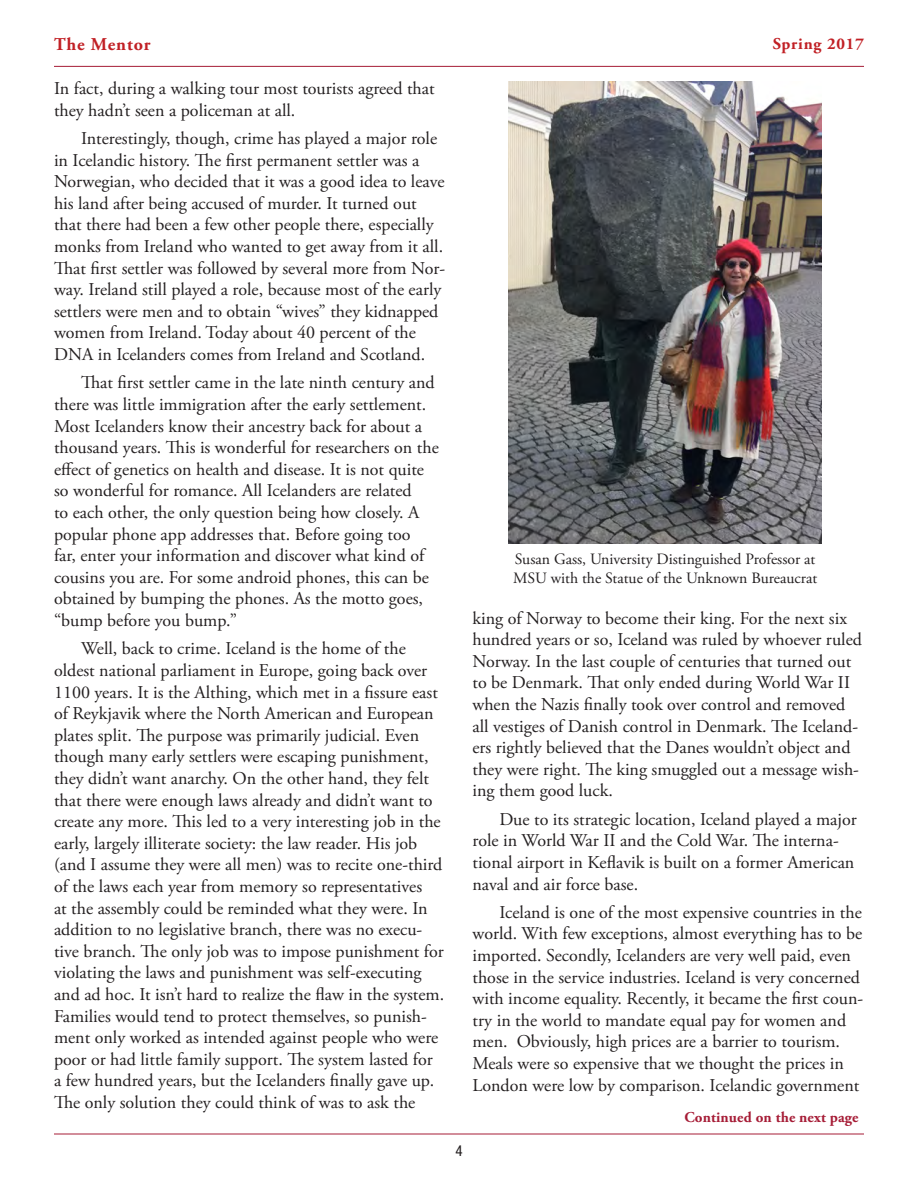
<style>
.page{position:relative;width:918px;height:1188px;background:#fff}
.page>*{position:absolute;margin:0;border:0;box-sizing:border-box;transform-origin:0 0}
.body_text{font:18px/21.6px "Adobe Garamond Pro";color:#231f20}
.t1{font:700 18px "Adobe Garamond Pro";letter-spacing:.05em;color:#c12025}
.t2{font:700 16.5px "Adobe Garamond Pro";letter-spacing:.05em;color:#c12025}
.captions{font:15.75px/18.9px "Adobe Garamond Pro";letter-spacing:-.005em;color:#231f20}
.subhead_mentor{font:700 15px "Adobe Garamond Pro";letter-spacing:.01em;color:#a61c36}
.t3{font:condensed 15px "Helvetica Neue LT Std";color:#231f20}
</style>
<div class="page">
<hr style="left:54px;top:1134px;width:810px;height:1px;background:#a61c36">
<hr style="left:54px;top:66px;width:810px;height:1px;background:#a61c36">
<img style="left:509px;top:81px;width:313px;height:462px">
<p class="t1" style="left:54px;top:34px;width:98px">The Mentor</p>
<p class="t2" style="left:773px;top:34px;width:93px">Spring 2017</p>
<p class="body_text" style="left:54px;top:78px;width:382px">In fact, during a walking tour most tourists agreed that they hadn’t seen a policeman at all.</p>
<p class="body_text" style="left:54px;top:128px;width:393px;text-indent:27px">Interestingly, though, crime has played a major role in Icelandic history. The first permanent settler was a Norwegian, who decided that it was a good idea to leave his land after being accused of murder. It turned out that there had been a few other people there, especially monks from Ireland who wanted to get away from it all.<br>That first settler was followed by several more from Nor&shy;way. Ireland still played a role, because most of the early settlers were men and to obtain “wives” they kidnapped women from Ireland. Today about 40 percent of the DNA in Icelanders comes from Ireland and Scotland.</p>
<p class="body_text" style="left:54px;top:372px;width:386px;text-indent:27px">That first settler came in the late ninth century and there was little immigration after the early settlement.<br>Most Icelanders know their ancestry back for about a thousand years. This is wonderful for researchers on the effect of genetics on health and disease. It is not quite so wonderful for romance. All Icelanders are related<br>to each other, the only question being how closely. A popular phone app addresses that. Before going too<br>far, enter your information and discover what kind of cousins you are. For some android phones, this can be obtained by bumping the phones. As the motto goes, “bump before you bump.”</p>
<p class="body_text" style="left:54px;top:638px;width:392px;text-indent:27px">Well, back to crime. Iceland is the home of the oldest national parliament in Europe, going back over 1100 years. It is the Althing, which met in a fissure east of Reykjavik where the North American and European plates split. The purpose was primarily judicial. Even though many early settlers were escaping punishment, they didn’t want anarchy. On the other hand, they felt that there were enough laws already and didn’t want to create any more. This led to a very interesting job in the early, largely illiterate society: the law reader. His job (and I assume they were all men) was to recite one-third of the laws each year from memory so representatives<br>at the assembly could be reminded what they were. In addition to no legislative branch, there was no execu&shy;tive branch. The only job was to impose punishment for violating the laws and punishment was self-executing and ad hoc. It isn’t hard to realize the flaw in the system.<br>Families would tend to protect themselves, so punish&shy;ment only worked as intended against people who were poor or had little family support. The system lasted for a few hundred years, but the Icelanders finally gave up.<br>The only solution they could think of was to ask the</p>
<p class="captions" style="left:513px;top:551px;width:306px">Susan Gass, University Distinguished Professor at<br>MSU with the Statue of the Unknown Bureaucrat</p>
<p class="t3" style="left:455px;top:1142px;width:9px">4</p>
<p class="body_text" style="left:472px;top:608px;width:391px">king of Norway to become their king. For the next six hundred years or so, Iceland was ruled by whoever ruled Norway. In the last couple of centuries that turned out to be Denmark. That only ended during World War II when the Nazis finally took over control and removed all vestiges of Danish control in Denmark. The Iceland&shy;ers rightly believed that the Danes wouldn’t object and they were right. The king smuggled out a message wish&shy;ing them good luck.</p>
<p class="body_text" style="left:472px;top:809px;width:386px;text-indent:27px">Due to its strategic location, Iceland played a major role in World War II and the Cold War. The interna&shy;tional airport in Keflavik is built on a former American naval and air force base.</p>
<p class="body_text" style="left:472px;top:902px;width:392px;text-indent:27px">Iceland is one of the most expensive countries in the world. With few exceptions, almost everything has to be imported. Secondly, Icelanders are very well paid, even those in the service industries. Iceland is very concerned with income equality. Recently, it became the first coun&shy;try in the world to mandate equal pay for women and men. Obviously, high prices are a barrier to tourism.<br>Meals were so expensive that we thought the prices in London were low by comparison. Icelandic government</p>
<p class="subhead_mentor" style="left:684px;top:1108px;width:176px">Continued on the next page</p>
</div>
